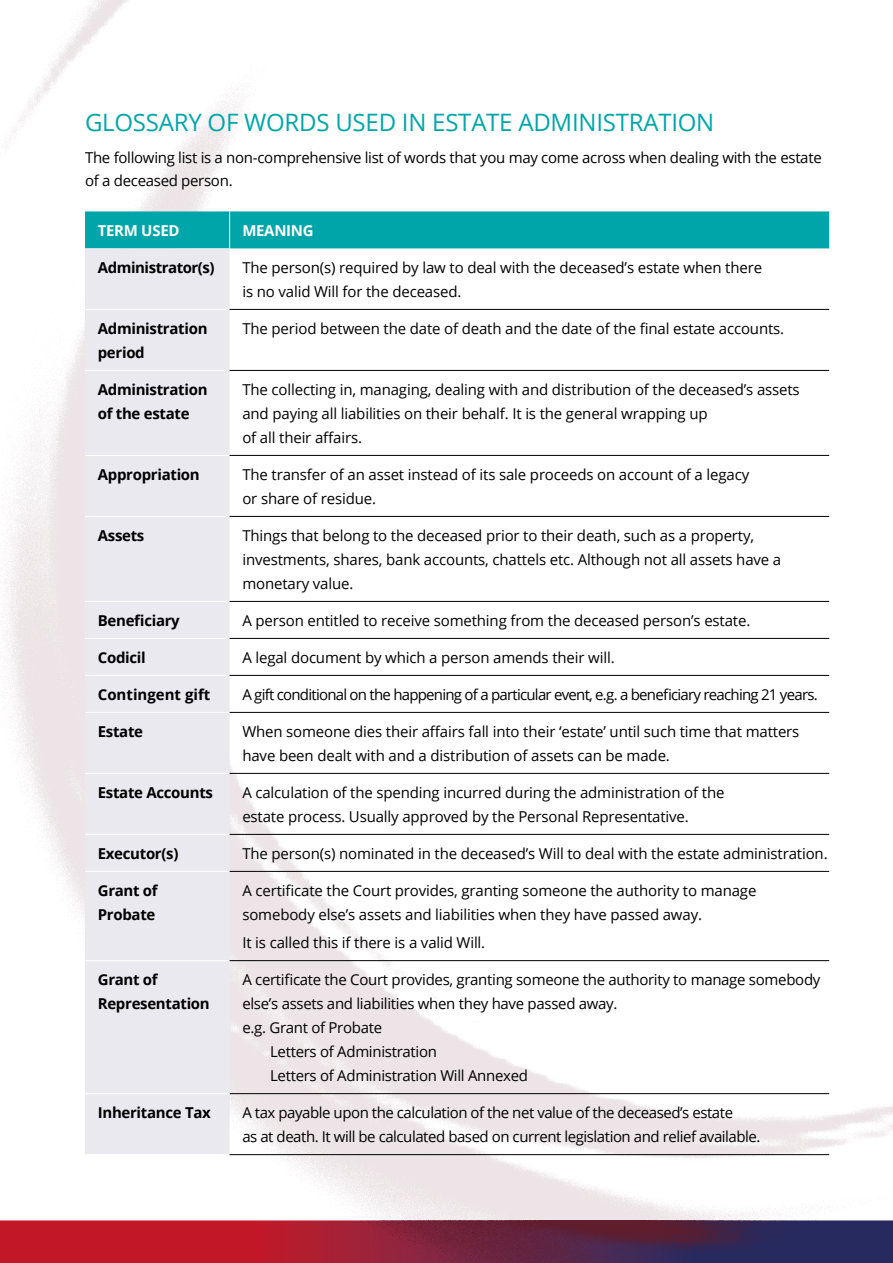
<style>
.page{position:relative;width:893px;height:1263px;background:#fff}
.page>*{position:absolute;margin:0;border:0;box-sizing:border-box;transform-origin:0 0}
.t1{font:24px "Open Sans";letter-spacing:-.01em;color:#00a5a9}
.t2{font:15px/24px "Open Sans";letter-spacing:-.01em;color:#000}
.t3{font:700 15px/24px "Open Sans";letter-spacing:-.02em;color:#000}
.t4{font:15px/24px "Open Sans";letter-spacing:-.03em;color:#000}
.t5{font:15px "Open Sans";letter-spacing:-.05em;color:#000}
.t6{font:700 15px "Open Sans";letter-spacing:-.02em;color:#fff}
.t7{font:700 15px "Open Sans";color:#000}
</style>
<div class="page">
<img style="left:0;top:0;width:893px;height:1220px">
<img style="left:0;top:1220px;width:893px;height:43px">
<div style="left:85px;top:211px;width:744px;height:37px;background:#00a5a9"></div>
<div style="left:85px;top:248px;width:145px;height:906px;background:#ebe9f0"></div>
<hr style="left:229px;top:211px;width:1px;height:37px;background:#fff">
<hr style="left:85px;top:1154px;width:145px;height:1px;background:#fff">
<hr style="left:85px;top:309px;width:145px;height:1px;background:#fff">
<hr style="left:85px;top:370px;width:145px;height:1px;background:#fff">
<hr style="left:85px;top:455px;width:145px;height:1px;background:#fff">
<hr style="left:85px;top:516px;width:145px;height:1px;background:#fff">
<hr style="left:85px;top:601px;width:145px;height:1px;background:#fff">
<hr style="left:85px;top:638px;width:145px;height:1px;background:#fff">
<hr style="left:85px;top:675px;width:145px;height:1px;background:#fff">
<hr style="left:85px;top:712px;width:145px;height:1px;background:#fff">
<hr style="left:85px;top:773px;width:145px;height:1px;background:#fff">
<hr style="left:85px;top:834px;width:145px;height:1px;background:#fff">
<hr style="left:85px;top:871px;width:145px;height:1px;background:#fff">
<hr style="left:85px;top:960px;width:145px;height:1px;background:#fff">
<hr style="left:230px;top:1154px;width:599px;height:1px;background:#000">
<hr style="left:230px;top:309px;width:599px;height:1px;background:#000">
<hr style="left:230px;top:370px;width:599px;height:1px;background:#000">
<hr style="left:230px;top:455px;width:599px;height:1px;background:#000">
<hr style="left:230px;top:516px;width:599px;height:1px;background:#000">
<hr style="left:230px;top:601px;width:599px;height:1px;background:#000">
<hr style="left:230px;top:638px;width:599px;height:1px;background:#000">
<hr style="left:230px;top:675px;width:599px;height:1px;background:#000">
<hr style="left:230px;top:712px;width:599px;height:1px;background:#000">
<hr style="left:230px;top:773px;width:599px;height:1px;background:#000">
<hr style="left:230px;top:834px;width:599px;height:1px;background:#000">
<hr style="left:230px;top:871px;width:599px;height:1px;background:#000">
<hr style="left:230px;top:960px;width:599px;height:1px;background:#000">
<hr style="left:230px;top:1093px;width:599px;height:1px;background:#000">
<hr style="left:85px;top:1093px;width:145px;height:1px;background:#fff">
<h1 class="t1" style="left:85px;top:106px;width:631px">GLOSSARY OF WORDS USED IN ESTATE ADMINISTRATION</h1>
<p class="t2" style="left:85px;top:146px;width:738px;line-height:22.5px">The following list is a non-comprehensive list of words that you may come across when dealing with the estate of a deceased person.</p>
<p class="t6" style="left:98px;top:220px;width:83px">TERM USED</p>
<p class="t6" style="left:242px;top:220px;width:73px">MEANING</p>
<p class="t3" style="left:98px;top:255px;width:118px">Administrator(s)</p>
<p class="t2" style="left:242px;top:255px;width:521px">The person(s) required by law to deal with the deceased’s estate when there is no valid Will for the deceased.</p>
<p class="t3" style="left:98px;top:316px;width:111px">Administration period</p>
<p class="t2" style="left:242px;top:316px;width:543px">The period between the date of death and the date of the final estate accounts.</p>
<p class="t3" style="left:98px;top:377px;width:111px">Administration of the estate</p>
<p class="t2" style="left:242px;top:377px;width:559px">The collecting in, managing, dealing with and distribution of the deceased’s assets and paying all liabilities on their behalf. It is the general wrapping up<br>of all their affairs.</p>
<p class="t3" style="left:98px;top:462px;width:103px">Appropriation</p>
<p class="t2" style="left:242px;top:462px;width:508px">The transfer of an asset instead of its sale proceeds on account of a legacy or share of residue.</p>
<p class="t3" style="left:98px;top:523px;width:48px">Assets</p>
<p class="t2" style="left:242px;top:523px;width:540px">Things that belong to the deceased prior to their death, such as a property, investments, shares, bank accounts, chattels etc. Although not all assets have a monetary value.</p>
<p class="t3" style="left:98px;top:608px;width:84px">Beneficiary</p>
<p class="t2" style="left:242px;top:608px;width:509px">A person entitled to receive something from the deceased person’s estate.</p>
<p class="t3" style="left:98px;top:645px;width:49px">Codicil</p>
<p class="t2" style="left:242px;top:645px;width:374px">A legal document by which a person amends their will.</p>
<p class="t7" style="left:98px;top:684px;width:114px">Contingent gift</p>
<p class="t5" style="left:242px;top:684px;width:577px">A gift conditional on the happening of a particular event, e.g. a beneficiary reaching 21 years.</p>
<p class="t3" style="left:98px;top:719px;width:47px">Estate</p>
<p class="t2" style="left:242px;top:719px;width:558px">When someone dies their affairs fall into their ‘estate’ until such time that matters have been dealt with and a distribution of assets can be made.</p>
<p class="t3" style="left:98px;top:780px;width:117px">Estate Accounts</p>
<p class="t2" style="left:242px;top:780px;width:484px">A calculation of the spending incurred during the administration of the estate process. Usually approved by the Personal Representative.</p>
<p class="t3" style="left:98px;top:841px;width:82px">Executor(s)</p>
<p class="t2" style="left:242px;top:841px;width:587px">The person(s) nominated in the deceased’s Will to deal with the estate administration.</p>
<p class="t3" style="left:98px;top:878px;width:61px">Grant of<br>Probate</p>
<p class="t2" style="left:242px;top:878px;width:516px">A certificate the Court provides, granting someone the authority to manage somebody else’s assets and liabilities when they have passed away.</p>
<p class="t2" style="left:242px;top:930px;width:244px">It is called this if there is a valid Will.</p>
<p class="t3" style="left:98px;top:967px;width:114px">Grant of<br>Representation</p>
<p class="t2" style="left:242px;top:967px;width:580px">A certificate the Court provides, granting someone the authority to manage somebody</p>
<p class="t2" style="left:242px;top:991px;width:377px">else’s assets and liabilities when they have passed away.</p>
<p class="t2" style="left:242px;top:1015px;width:141px">e.g. Grant of Probate</p>
<p class="t2" style="left:270px;top:1039px;width:168px">Letters of Administration</p>
<p class="t2" style="left:270px;top:1063px;width:259px">Letters of Administration Will Annexed</p>
<p class="t3" style="left:98px;top:1100px;width:115px">Inheritance Tax</p>
<p class="t4" style="left:242px;top:1100px;width:520px">A tax payable upon the calculation of the net value of the deceased’s estate<br>as at death. It will be calculated based on current legislation and relief available.</p>
</div>
